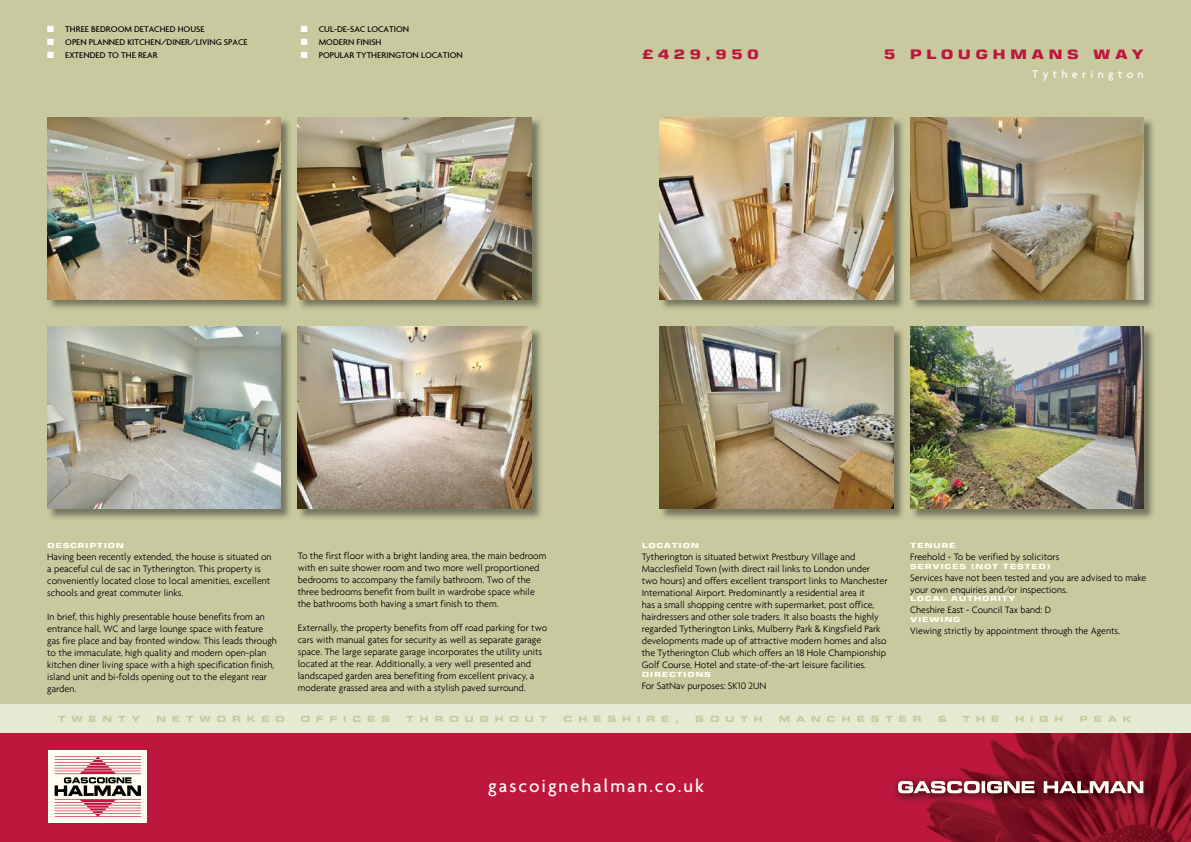
<style>
.page{position:relative;width:1191px;height:842px;background:#fff}
.page>*{position:absolute;margin:0;border:0;box-sizing:border-box;transform-origin:0 0}
.t1{font:500 19px "Agenda";letter-spacing:.1em;color:#fffef0}
.t2{font:700 13px "Square 721 BT";letter-spacing:.255em;color:#bd173e;scale:1.3 1}
.t3{font:500 12px "Agenda";letter-spacing:.36em;color:#fff}
.t4{font:300 10px/12px "Agenda";color:#000}
.t5{font:500 9px "Agenda";color:#000}
.t6{font:700 expanded 8.5px "Square 721 BT";letter-spacing:.705em;color:#c9c99f}
.t7{font:700 7px "Square 721 BT";letter-spacing:.06em;color:#fffef0;scale:1.4 1}
.s1{color:#fff}
</style>
<div class="page">
<div style="left:0;top:723px;width:1191px;height:119px;background:#bd173e"></div>
<img style="left:926px;top:733px;width:254px;height:93px">
<img style="left:894px;top:777px;width:32px;height:25px">
<img style="left:926px;top:771px;width:232px;height:37px">
<svg style="left:898px;top:781px;width:81px;height:12px"></svg>
<svg style="left:981px;top:781px;width:4px;height:12px"></svg>
<svg style="left:987px;top:781px;width:47px;height:12px"></svg>
<svg style="left:1043px;top:781px;width:100px;height:12px"></svg>
<div style="left:0;top:0;width:1191px;height:706px;background:#c9c99f"></div>
<div style="left:0;top:705px;width:1191px;height:28px;background:#e6ead3"></div>
<div style="left:49px;top:750px;width:98px;height:73px;background:#fffef0"></div>
<svg style="left:55px;top:756px;width:86px;height:61px"></svg>
<img style="left:48px;top:119px;width:242px;height:190px">
<img style="left:47px;top:118px;width:234px;height:181px">
<img style="left:298px;top:118px;width:243px;height:191px">
<img style="left:298px;top:118px;width:233px;height:181px">
<img style="left:48px;top:329px;width:242px;height:190px">
<img style="left:47px;top:327px;width:234px;height:181px">
<img style="left:298px;top:328px;width:243px;height:191px">
<img style="left:298px;top:327px;width:233px;height:181px">
<img style="left:911px;top:118px;width:242px;height:191px">
<img style="left:910px;top:118px;width:233px;height:181px">
<img style="left:660px;top:118px;width:243px;height:191px">
<img style="left:660px;top:118px;width:233px;height:181px">
<img style="left:911px;top:328px;width:242px;height:191px">
<img style="left:910px;top:327px;width:233px;height:181px">
<img style="left:660px;top:328px;width:243px;height:191px">
<img style="left:660px;top:327px;width:233px;height:181px">
<p class="t5" style="left:47px;top:24px;width:159px"><span class="s1">■</span> THREE BEDROOM DETACHED HOUSE</p>
<p class="t5" style="left:47px;top:37px;width:202px"><span class="s1">■</span> OPEN PLANNED KITCHEN/DINER/LIVING SPACE</p>
<p class="t5" style="left:47px;top:50px;width:112px"><span class="s1">■</span> EXTENDED TO THE REAR</p>
<p class="t5" style="left:301px;top:24px;width:110px"><span class="s1">■</span> CUL-DE-SAC LOCATION</p>
<p class="t5" style="left:301px;top:37px;width:82px"><span class="s1">■</span> MODERN FINISH</p>
<p class="t5" style="left:301px;top:50px;width:164px"><span class="s1">■</span> POPULAR TYTHERINGTON LOCATION</p>
<h2 class="t2" style="left:642px;top:47px;width:91px">£429,950</h2>
<h2 class="t2" style="left:884px;top:47px;width:201px">5 PLOUGHMANS WAY</h2>
<p class="t3" style="left:1032px;top:67px;width:113px">Tytherington</p>
<p class="t7" style="left:47px;top:542px;width:56px">DESCRIPTION</p>
<p class="t4" style="left:47px;top:551px;width:226px">Having been recently extended, the house is situated on a peaceful cul de sac in Tytherington. This property is conveniently located close to local amenities, excellent schools and great commuter links.</p>
<p class="t4" style="left:47px;top:611px;width:231px">In brief, this highly presentable house benefits from an entrance hall, WC and large lounge space with feature gas fire place and bay fronted window. This leads through to the immaculate, high quality and modern open-plan kitchen diner living space with a high specification finish, island unit and bi-folds opening out to the elegant rear garden.</p>
<p class="t4" style="left:298px;top:550px;width:250px">To the first floor with a bright landing area, the main bedroom with en suite shower room and two more well proportioned bedrooms to accompany the family bathroom. Two of the three bedrooms benefit from built in wardrobe space while the bathrooms both having a smart finish to them.</p>
<p class="t4" style="left:298px;top:622px;width:251px">Externally, the property benefits from off road parking for two cars with manual gates for security as well as separate garage space. The large separate garage incorporates the utility units located at the rear. Additionally, a very well presented and landscaped garden area benefiting from excellent privacy, a moderate grassed area and with a stylish paved surround.</p>
<p class="t7" style="left:642px;top:542px;width:42px">LOCATION</p>
<p class="t4" style="left:642px;top:551px;width:247px">Tytherington is situated betwixt Prestbury Village and Macclesfield Town (with direct rail links to London under two hours) and offers excellent transport links to Manchester International Airport. Predominantly a residential area it<br>has a small shopping centre with supermarket, post office, hairdressers and other sole traders. It also boasts the highly regarded Tytherington Links, Mulberry Park &amp; Kingsfield Park developments made up of attractive modern homes and also the Tytherington Club which offers an 18 Hole Championship Golf Course, Hotel and state-of-the-art leisure facilities.</p>
<p class="t7" style="left:642px;top:670px;width:51px">DIRECTIONS</p>
<p class="t4" style="left:642px;top:679px;width:126px">For SatNav purposes: SK10 2UN</p>
<p class="t7" style="left:910px;top:542px;width:34px">TENURE</p>
<p class="t4" style="left:910px;top:551px;width:151px">Freehold - To be verified by solicitors</p>
<p class="t7" style="left:910px;top:562px;width:102px">SERVICES (NOT TESTED)</p>
<p class="t4" style="left:910px;top:571px;width:238px">Services have not been tested and you are advised to make your own enquiries and/or inspections.</p>
<p class="t7" style="left:910px;top:594px;width:77px">LOCAL AUTHORITY</p>
<p class="t4" style="left:910px;top:604px;width:142px">Cheshire East - Council Tax band: D</p>
<p class="t7" style="left:910px;top:615px;width:37px">VIEWING</p>
<p class="t4" style="left:910px;top:624px;width:211px">Viewing strictly by appointment through the Agents.</p>
<p class="t6" style="left:58px;top:714px;width:84px">TWENTY</p>
<p class="t6" style="left:156px;top:714px;width:130px">NETWORKED</p>
<p class="t6" style="left:301px;top:714px;width:91px">OFFICES</p>
<p class="t6" style="left:406px;top:714px;width:143px">THROUGHOUT</p>
<p class="t6" style="left:563px;top:714px;width:117px">CHESHIRE,</p>
<p class="t6" style="left:695px;top:714px;width:69px">SOUTH</p>
<p class="t6" style="left:779px;top:714px;width:144px">MANCHESTER</p>
<p class="t6" style="left:937px;top:714px;width:10px">&amp;</p>
<p class="t6" style="left:962px;top:714px;width:38px">THE</p>
<p class="t6" style="left:1015px;top:714px;width:50px">HIGH</p>
<p class="t6" style="left:1079px;top:714px;width:54px">PEAK</p>
<h1 class="t1" style="left:488px;top:774px;width:217px">gascoignehalman.co.uk</h1>
</div>
